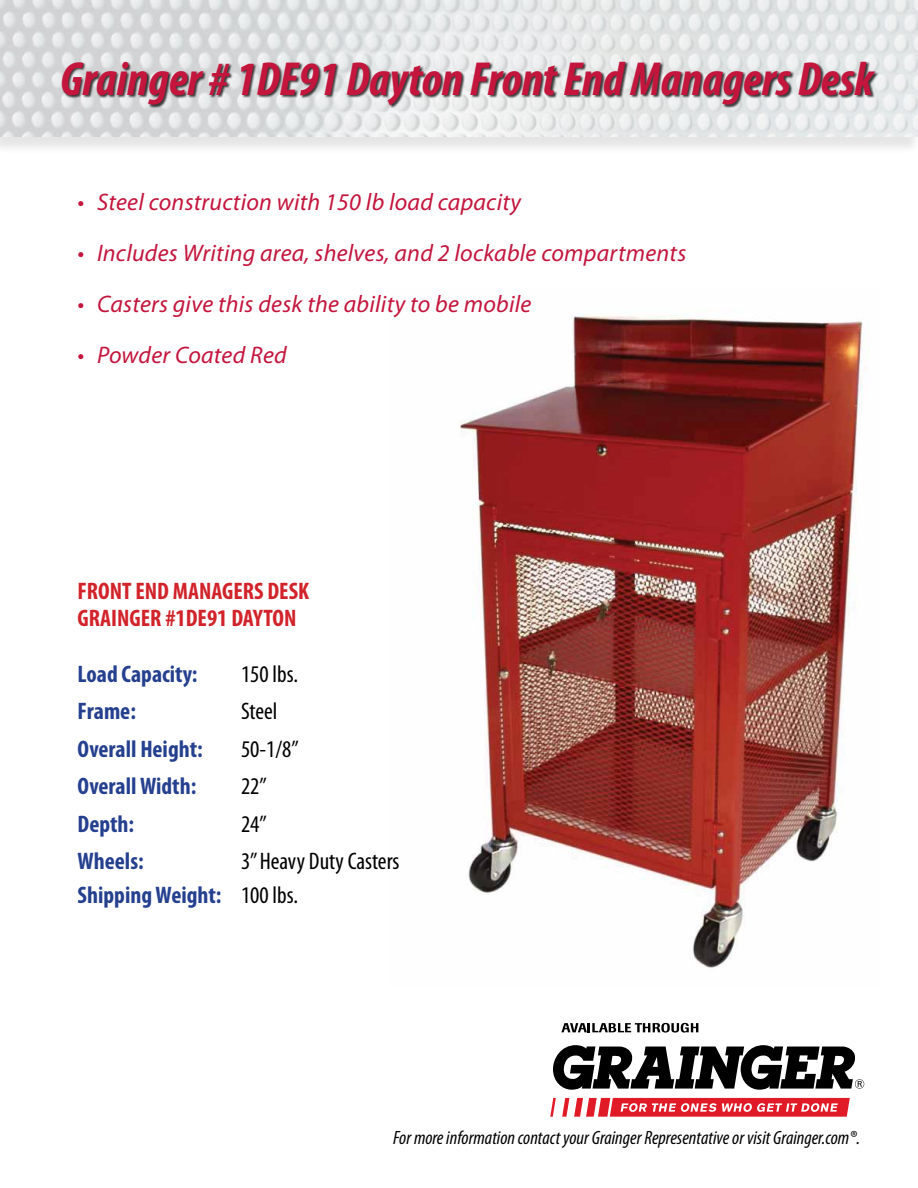
<style>
.page{position:relative;width:918px;height:1188px;background:#fff}
.page>*{position:absolute;margin:0;border:0;box-sizing:border-box;transform-origin:0 0}
.t1{font:italic 700 condensed 48px "Myriad Pro";color:#c4153d}
.t2{font:italic 24px "Myriad Pro";letter-spacing:.01em;color:#c4153d}
.t3{font:condensed 24px/34.5px "Myriad Pro";color:#000}
.t4{font:700 condensed 24px "Myriad Pro";color:#25408f}
.t5{font:700 condensed 24px/27px "Myriad Pro";color:#d2232a}
.t6{font:italic condensed 19.35px "Myriad Pro";color:#000}
.s1{font-weight:700;color:#25408f}
</style>
<div class="page">
<div style="left:0;top:2px;width:918px;height:153px;background:#000;opacity:.35"></div>
<img style="left:0;top:0;width:918px;height:136px">
<div style="left:62px;top:62px;width:817px;height:48px;background:#000;opacity:.75"></div>
<img style="left:460px;top:313px;width:409px;height:655px">
<svg style="left:550px;top:1098px;width:6px;height:19px"></svg>
<svg style="left:553px;top:1045px;width:311px;height:45px"></svg>
<svg style="left:562px;top:1098px;width:288px;height:19px;background:#e8525b"></svg>
<svg style="left:561px;top:1023px;width:137px;height:10px"></svg>
<h1 class="t1" style="left:60px;top:49px;width:815px">Grainger # 1DE91 Dayton Front End Managers Desk</h1>
<p class="t2" style="left:78px;top:187px;width:445px">• Steel construction with 150 lb load capacity</p>
<p class="t2" style="left:78px;top:238px;width:610px">• Includes Writing area, shelves, and 2 lockable compartments</p>
<p class="t2" style="left:78px;top:289px;width:455px">• Casters give this desk the ability to be mobile</p>
<p class="t2" style="left:78px;top:340px;width:211px">• Powder Coated Red</p>
<p class="t5" style="left:78px;top:577px;width:233px">FRONT END MANAGERS DESK<br>GRAINGER #1DE91 DAYTON</p>
<p class="t4" style="left:78px;top:659px;width:121px">Load Capacity:</p>
<p class="t3" style="left:241px;top:656px;width:58px">150 lbs.</p>
<p class="t4" style="left:78px;top:696px;width:60px">Frame:</p>
<p class="t3" style="left:241px;top:694px;width:38px">Steel</p>
<p class="t4" style="left:78px;top:734px;width:127px">Overall Height:</p>
<p class="t3" style="left:241px;top:731px;width:59px">50-1/8”</p>
<p class="t4" style="left:78px;top:771px;width:120px">Overall Width:</p>
<p class="t3" style="left:241px;top:769px;width:27px">22”</p>
<p class="t4" style="left:78px;top:809px;width:58px">Depth:</p>
<p class="t3" style="left:241px;top:806px;width:27px">24”</p>
<p class="t4" style="left:78px;top:846px;width:68px">Wheels:</p>
<p class="t3" style="left:78px;top:844px;width:324px;text-indent:163px">3” Heavy Duty Casters<br><span class="s1">Shipping Weight:</span> 100 lbs.</p>
<p class="t6" style="left:393px;top:1126px;width:469px">For more information contact your Grainger Representative or visit Grainger.com®.</p>
</div>
